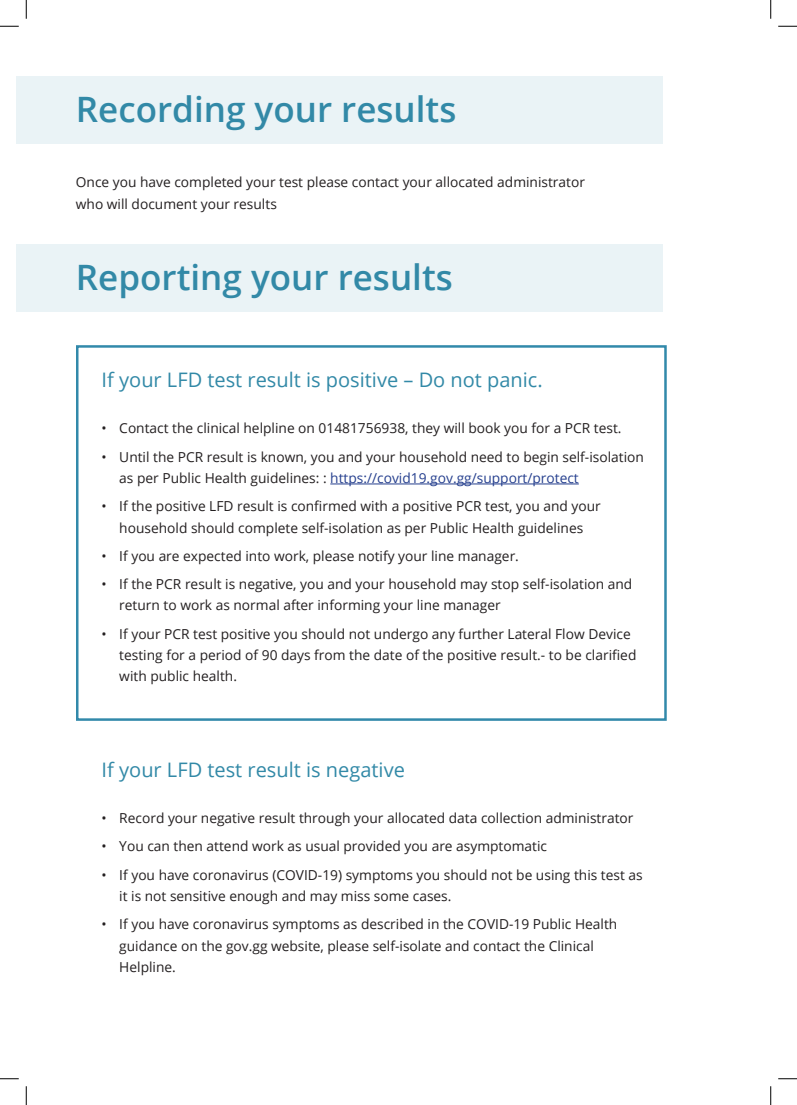
<style>
.page{position:relative;width:797px;height:1105px;background:#fff}
.page>*{position:absolute;margin:0;border:0;box-sizing:border-box;transform-origin:0 0}
.Header_2{font:600 35px "Open Sans";color:#3289a7}
.Header_2-2{font:20px "Open Sans";color:#3289a7}
.Body{font:13.75px/21.2px "Open Sans";color:#231f20}
.s1{color:#253f8e}
</style>
<div class="page">
<div style="left:16px;top:76px;width:646px;height:67px;background:#eaf3f6"></div>
<div style="left:16px;top:244px;width:646px;height:67px;background:#eaf3f6"></div>
<hr style="left:330px;top:484px;width:249px;height:1px;background:#253f8e">
<div style="left:76px;top:345px;width:590px;height:376px;border:2px solid #3289aa"></div>
<svg style="left:0;top:25px;width:19px;height:2px"></svg>
<svg style="left:778px;top:25px;width:19px;height:2px"></svg>
<svg style="left:0;top:1078px;width:19px;height:1px"></svg>
<svg style="left:778px;top:1078px;width:19px;height:1px"></svg>
<svg style="left:25px;top:0;width:2px;height:19px"></svg>
<svg style="left:25px;top:1086px;width:2px;height:19px"></svg>
<svg style="left:770px;top:0;width:1px;height:19px"></svg>
<svg style="left:770px;top:1086px;width:1px;height:19px"></svg>
<p class="Header_2" style="left:76px;top:85px;width:382px">Recording your results</p>
<p class="Body" style="left:76px;top:171px;width:510px">Once you have completed your test please contact your allocated administrator who will document your results</p>
<p class="Header_2" style="left:76px;top:254px;width:378px">Reporting your results</p>
<p class="Header_2-2" style="left:102px;top:366px;width:442px">If your LFD test result is positive – Do not panic.</p>
<p class="Body" style="left:102px;top:417px;width:521px">• Contact the clinical helpline on 01481756938, they will book you for a PCR test.</p>
<p class="Body" style="left:119px;top:446px;width:526px;text-indent:-18px">• Until the PCR result is known, you and your household need to begin self-isolation as per Public Health guidelines: : <span class="s1">https://covid19.gov.gg/support/protect</span></p>
<p class="Body" style="left:102px;top:495px;width:501px;text-align:center">• If the positive LFD result is confirmed with a positive PCR test, you and your household should complete self-isolation as per Public Health guidelines</p>
<p class="Body" style="left:102px;top:545px;width:419px">• If you are expected into work, please notify your line manager.</p>
<p class="Body" style="left:119px;top:573px;width:514px;text-indent:-18px">• If the PCR result is negative, you and your household may stop self-isolation and return to work as normal after informing your line manager</p>
<p class="Body" style="left:119px;top:623px;width:518px;text-indent:-18px">• If your PCR test positive you should not undergo any further Lateral Flow Device testing for a period of 90 days from the date of the positive result.- to be clarified with public health.</p>
<p class="Header_2-2" style="left:102px;top:756px;width:305px">If your LFD test result is negative</p>
<p class="Body" style="left:102px;top:807px;width:533px">• Record your negative result through your allocated data collection administrator</p>
<p class="Body" style="left:102px;top:835px;width:447px">• You can then attend work as usual provided you are asymptomatic</p>
<p class="Body" style="left:119px;top:864px;width:525px;text-indent:-18px">• If you have coronavirus (COVID-19) symptoms you should not be using this test as it is not sensitive enough and may miss some cases.</p>
<p class="Body" style="left:119px;top:913px;width:499px;text-indent:-18px">• If you have coronavirus symptoms as described in the COVID-19 Public Health guidance on the gov.gg website, please self-isolate and contact the Clinical<br>Helpline.</p>
</div>
